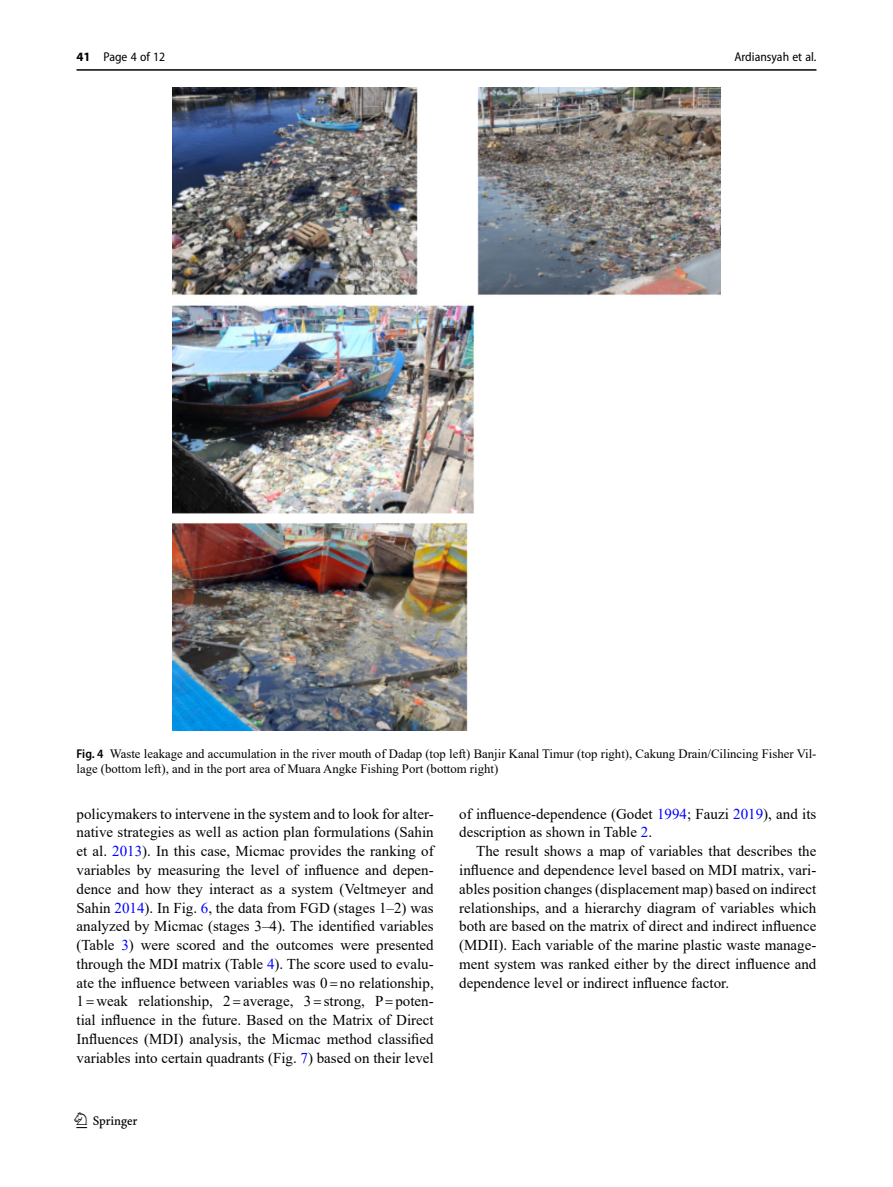
<style>
.page{position:relative;width:893px;height:1187px;background:#fff}
.page>*{position:absolute;margin:0;border:0;box-sizing:border-box;transform-origin:0 0}
.t1{font:22.5px "Springnew";color:#000}
.Body_Text_Indent{font:15px/18.8px "Times New Roman PSMT2";color:#000;text-align:justify}
.Figure_Caption{font:12.75px/15px "Times New Roman PSMT2";color:#000}
.t2{font:semi-condensed 12.75px "Myriad Pro";color:#000}
.s1{font-weight:700;font-stretch:normal}
.s2{font-family:"Myriad Pro";font-weight:600;font-stretch:semi-condensed}
.s3{color:#00f}
.s4{font-family:"Times New Roman"}
.s5{font-family:"Minion Pro"}
</style>
<div class="page">
<hr style="left:77px;top:69px;width:739px;height:2px;background:#000">
<img style="left:172px;top:87px;width:549px;height:643px">
<p class="t2" style="left:77px;top:49px;width:90px"><span class="s1">41</span> Page 4 of 12</p>
<p class="t2" style="left:734px;top:49px;width:83px">Ardiansyah et al.</p>
<p class="Figure_Caption" style="left:77px;top:745px;width:741px"><span class="s2">Fig. 4</span> Waste leakage and accumulation in the river mouth of Dadap (top left) Banjir Kanal Timur (top right), Cakung Drain/Cilincing Fisher Vil&shy;lage (bottom left), and in the port area of Muara Angke Fishing Port (bottom right)</p>
<p class="Body_Text_Indent" style="left:77px;top:803px;width:359px">policymakers to intervene in the system and to look for alter&shy;native strategies as well as action plan formulations (Sahin et al. <span class="s3">2013</span>). In this case, Micmac provides the ranking of <span class="s4">variables by measuring the level of influence and depen&shy;</span>dence and how they interact as a system (Veltmeyer and Sahin <span class="s3">2014</span>). In Fig. <span class="s3">6</span>, the data from FGD (stages 1–2) was <span class="s4">analyzed by Micmac (stages 3–4). The identified variables </span>(Table <span class="s3">3</span>) were scored and the outcomes were presented <span class="s4">through the MDI matrix (Table</span> <span class="s3">4</span>). The score used to evalu&shy;<span class="s4">ate the influence between variables was 0</span><span class="s5">=</span>no relationship, 1<span class="s5">=</span>weak relationship, 2<span class="s5">=</span>average, 3<span class="s5">=</span>strong, P<span class="s5">=</span>poten&shy;<span class="s4">tial influence in the future. Based on the Matrix of Direct Influences (MDI) analysis, the Micmac method classified </span>variables into certain quadrants (Fig. <span class="s3">7</span>) based on their level</p>
<h1 class="t1" style="left:77px;top:1107px;width:63px">1 3</h1>
<p class="Body_Text_Indent" style="left:459px;top:803px;width:359px"><span class="s4">of influence-dependence (Godet</span> <span class="s3">1994</span>; Fauzi <span class="s3">2019</span>), and its description as shown in Table <span class="s3">2</span>.</p>
<p class="Body_Text_Indent" style="left:459px;top:841px;width:359px;text-indent:17px">The result shows a map of variables that describes the <span class="s4">influence and dependence level based on MDI matrix, vari&shy;</span>ables position changes (displacement map) based on indirect relationships, and a hierarchy diagram of variables which <span class="s4">both are based on the matrix of direct and indirect influence </span>(MDII). Each variable of the marine plastic waste manage&shy;<span class="s4">ment system was ranked either by the direct influence and dependence level or indirect influence factor.</span></p>
</div>
